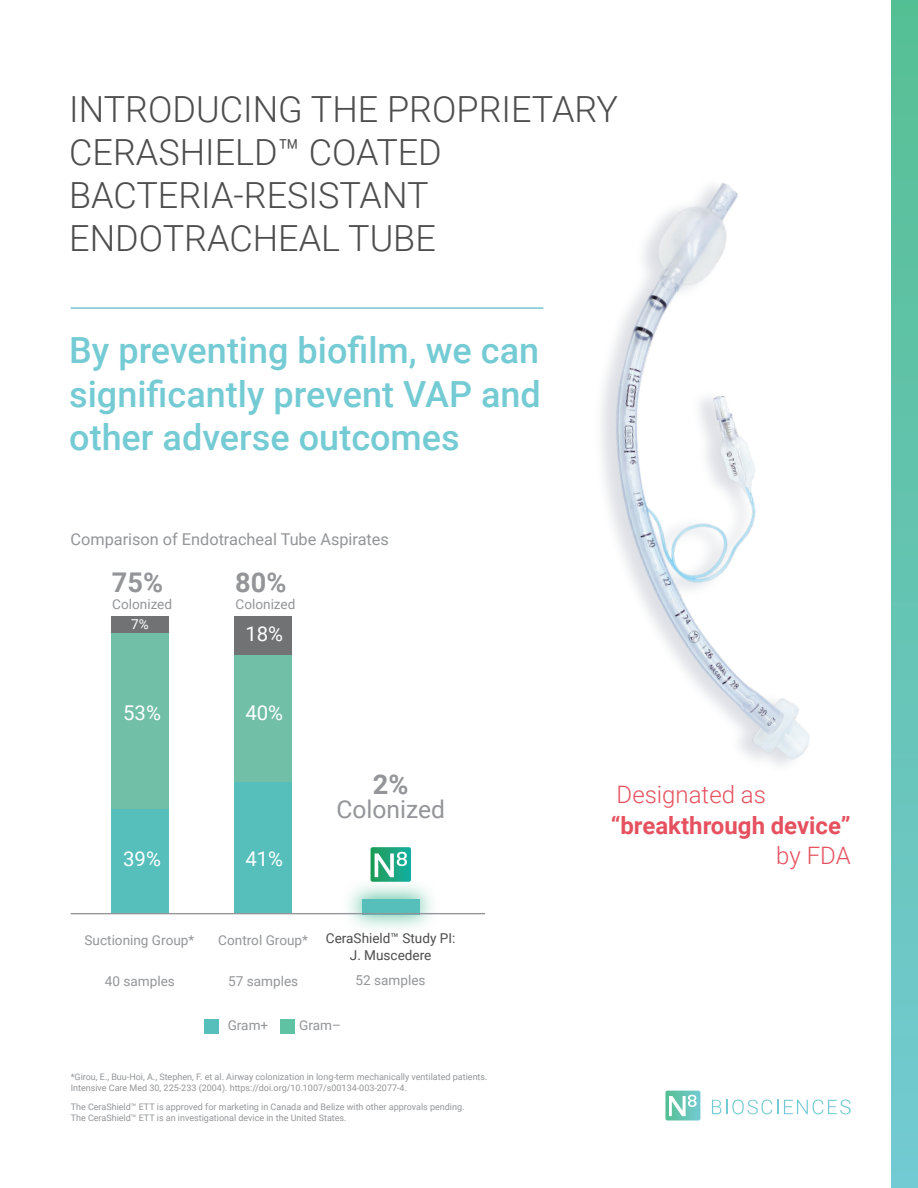
<style>
.page{position:relative;width:918px;height:1188px;background:#fff}
.page>*{position:absolute;margin:0;border:0;box-sizing:border-box;transform-origin:0 0}
.t1{font:300 36px/43.2px "Roboto";color:#4d4d4d}
.t2{font:500 36px/43.2px "Roboto";color:#74cbd4;text-align:justify}
.t3{font:700 27.15px "Roboto";color:#939598}
.t4{font:24.6px "Roboto";color:#939598}
.t5{font:700 24px "Roboto";color:#e6515f}
.t6{font:300 24px "Roboto";color:#e6515f}
.t7{font:20.4px "Roboto";color:#fff}
.t8{font:16.35px "Roboto";color:#939598}
.t9{font:13.65px "Roboto";color:#939598}
.t10{font:13.65px/16.4px "Roboto";color:#4d4d4d;text-align:center}
.t11{font:13.65px "Roboto";color:#fff}
.t12{font:9px/10.8px "Roboto";color:#939598}
</style>
<div class="page">
<svg style="left:892px;top:0;width:26px;height:1188px"></svg>
<svg style="left:665px;top:1091px;width:35px;height:30px"></svg>
<svg style="left:712px;top:1099px;width:66px;height:15px"></svg>
<svg style="left:784px;top:1099px;width:67px;height:15px"></svg>
<div style="left:111px;top:809px;width:58px;height:105px;background:#56bfbc"></div>
<div style="left:111px;top:633px;width:58px;height:176px;background:#72bfa7"></div>
<div style="left:111px;top:616px;width:58px;height:17px;background:#717274"></div>
<div style="left:235px;top:782px;width:57px;height:132px;background:#56bfbc"></div>
<div style="left:235px;top:654px;width:57px;height:128px;background:#72bfa7"></div>
<div style="left:235px;top:616px;width:57px;height:38px;background:#717274"></div>
<svg style="left:342px;top:878px;width:97px;height:51px"></svg>
<div style="left:362px;top:899px;width:57px;height:15px;background:#56bfbc"></div>
<hr style="left:71px;top:913px;width:414px;height:1px;background:#939598">
<div style="left:205px;top:1019px;width:14px;height:14px;background:#56bfbc"></div>
<div style="left:280px;top:1019px;width:15px;height:14px;background:#5fc2a3"></div>
<svg style="left:371px;top:847px;width:40px;height:35px"></svg>
<hr style="left:71px;top:307px;width:472px;height:2px;background:#73c6d5">
<img style="left:448px;top:58px;width:470px;height:770px">
<h1 class="t1" style="left:69px;top:86px;width:550px">INTRODUCING THE PROPRIETARY<br>CERASHIELD™ COATED<br>BACTERIA-RESISTANT<br>ENDOTRACHEAL TUBE</h1>
<h1 class="t2" style="left:69px;top:328px;width:473px">By preventing biofilm, we can significantly prevent VAP and other adverse outcomes</h1>
<h3 class="t8" style="left:71px;top:528px;width:320px">Comparison of Endotracheal Tube Aspirates</h3>
<h2 class="t3" style="left:112px;top:563px;width:53px">75%</h2>
<h3 class="t9" style="left:112px;top:595px;width:61px">Colonized</h3>
<h3 class="t11" style="left:131px;top:615px;width:19px">7%</h3>
<h2 class="t3" style="left:235px;top:563px;width:53px">80%</h2>
<h3 class="t9" style="left:236px;top:595px;width:61px">Colonized</h3>
<h3 class="t7" style="left:245px;top:619px;width:39px">18%</h3>
<h3 class="t7" style="left:123px;top:699px;width:39px">53%</h3>
<h3 class="t7" style="left:245px;top:699px;width:39px">40%</h3>
<h3 class="t7" style="left:123px;top:845px;width:39px">39%</h3>
<h3 class="t7" style="left:245px;top:845px;width:39px">41%</h3>
<h2 class="t3" style="left:373px;top:765px;width:37px">2%</h2>
<h3 class="t4" style="left:337px;top:792px;width:110px">Colonized</h3>
<h3 class="t9" style="left:85px;top:931px;width:111px">Suctioning Group*</h3>
<h3 class="t9" style="left:105px;top:972px;width:72px">40 samples</h3>
<h3 class="t9" style="left:218px;top:931px;width:91px">Control Group*</h3>
<h3 class="t9" style="left:228px;top:971px;width:72px">57 samples</h3>
<h3 class="t10" style="left:326px;top:930px;width:131px">CeraShield™ Study PI:<br>J. Muscedere</h3>
<h3 class="t9" style="left:356px;top:970px;width:72px">52 samples</h3>
<h3 class="t9" style="left:228px;top:1016px;width:42px">Gram+</h3>
<h3 class="t9" style="left:299px;top:1016px;width:43px">Gram–</h3>
<p class="t12" style="left:71px;top:1071px;width:418px">*Girou, E., Buu-Hoi, A., Stephen, F. et al. Airway colonization in long-term mechanically ventilated patients.<br>Intensive Care Med 30, 225-233 (2004). https://doi.org/10.1007/s00134-003-2077-4.</p>
<p class="t12" style="left:71px;top:1101px;width:395px">The CeraShield™ ETT is approved for marketing in Canada and Belize with other approvals pending.<br>The CeraShield™ ETT is an investigational device in the United States.</p>
<h3 class="t6" style="left:617px;top:778px;width:151px">Designated as</h3>
<h3 class="t5" style="left:611px;top:808px;width:241px">“breakthrough device”</h3>
<h3 class="t6" style="left:776px;top:839px;width:76px">by FDA</h3>
</div>
